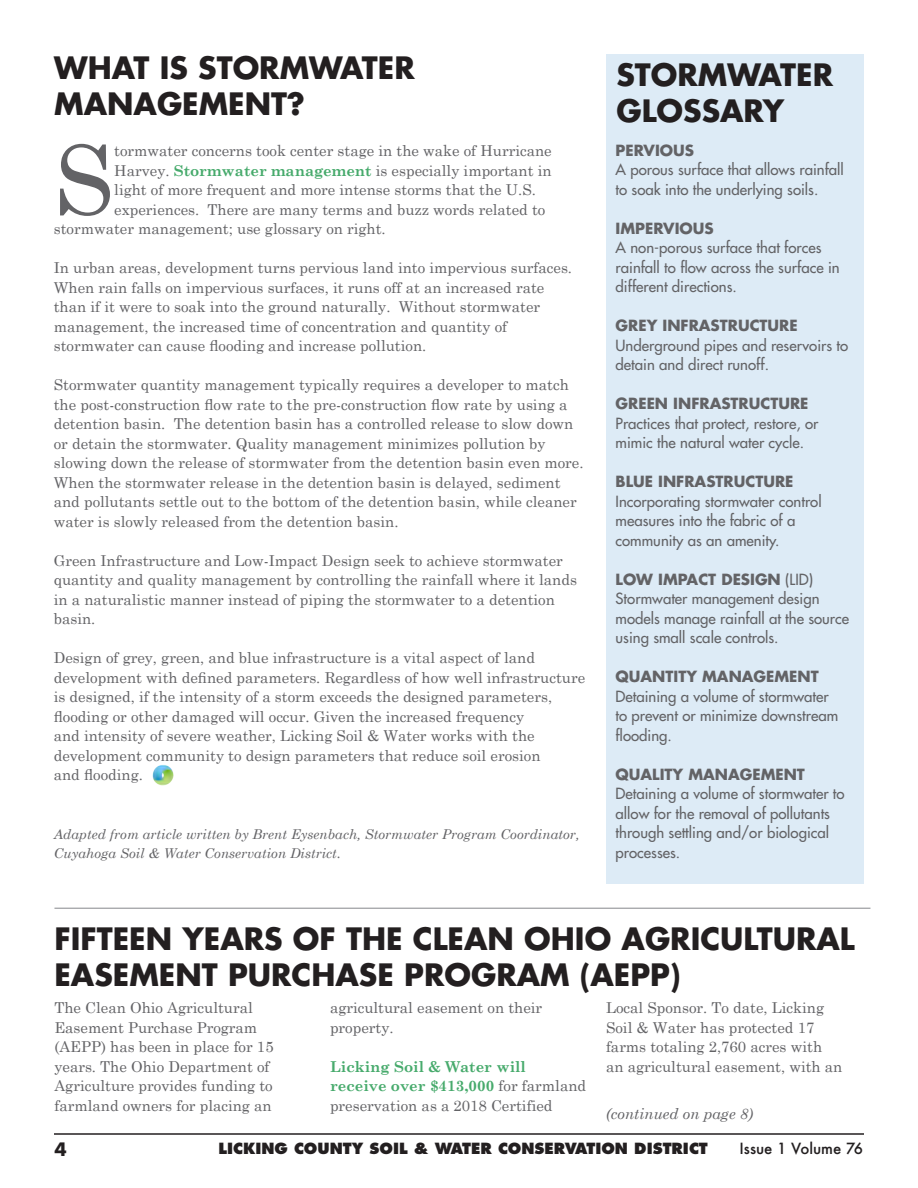
<style>
.page{position:relative;width:918px;height:1188px;background:#fff}
.page>*{position:absolute;margin:0;border:0;box-sizing:border-box;transform-origin:0 0}
.t1{font:96px "Century Schoolbook";color:#636366}
.t2{font:700 30px/36px "Futura Std";color:#231f20}
.t3{font:700 18px "Futura Std";color:#231f20}
.t4{font:15px/19.5px "Century Schoolbook";color:#636366}
.t5{font:500 15px/19.5px "Futura Std";color:#636366}
.t6{font:700 15px "Futura Std";color:#636366}
.t7{font:700 15px/19.5px "Century Schoolbook";color:#47aa6c}
.t8{font:800 15px "Futura Std";color:#231f20}
.t9{font:italic 15px "Century Schoolbook";color:#636366}
.t10{font:500 15px "Futura";color:#231f20}
.t11{font:italic 13.5px/19.5px "Century Schoolbook";color:#636366}
.s1{font-weight:700;color:#47aa6c}
.s2{font-weight:700}
.s3{font-weight:400;color:#636366}
</style>
<div class="page">
<hr style="left:54px;top:1133px;width:810px;height:2px;background:#231f20">
<div style="left:606px;top:54px;width:258px;height:830px;background:#ddebf6"></div>
<img style="left:153px;top:765px;width:21px;height:21px">
<hr style="left:54px;top:908px;width:816px;height:1px;background:#939598">
<h2 class="t2" style="left:54px;top:49px;width:362px">WHAT IS STORMWATER<br>MANAGEMENT?</h2>
<h1 class="t1" style="left:54px;top:120px;width:62px">S</h1>
<p class="t4" style="left:114px;top:141px;width:439px">tormwater concerns took center stage in the wake of Hurricane</p>
<p class="t4" style="left:114px;top:160px;width:439px">Harvey. <span class="s1">Stormwater management</span> is especially important in</p>
<p class="t4" style="left:114px;top:180px;width:423px">light of more frequent and more intense storms that the U.S.</p>
<p class="t4" style="left:114px;top:199px;width:433px">experiences. There are many terms and buzz words related to</p>
<p class="t4" style="left:54px;top:219px;width:333px">stormwater management; use glossary on right.</p>
<p class="t4" style="left:54px;top:258px;width:520px">In urban areas, development turns pervious land into impervious surfaces.<br>When rain falls on impervious surfaces, it runs off at an increased rate than if it were to soak into the ground naturally. Without stormwater management, the increased time of concentration and quantity of stormwater can cause flooding and increase pollution.</p>
<p class="t4" style="left:54px;top:375px;width:531px">Stormwater quantity management typically requires a developer to match the post-construction flow rate to the pre-construction flow rate by using a detention basin. The detention basin has a controlled release to slow down or detain the stormwater. Quality management minimizes pollution by slowing down the release of stormwater from the detention basin even more.<br>When the stormwater release in the detention basin is delayed, sediment and pollutants settle out to the bottom of the detention basin, while cleaner water is slowly released from the detention basin.</p>
<p class="t4" style="left:54px;top:550px;width:525px">Green Infrastructure and Low-Impact Design seek to achieve stormwater quantity and quality management by controlling the rainfall where it lands in a naturalistic manner instead of piping the stormwater to a detention basin.</p>
<p class="t4" style="left:54px;top:648px;width:533px">Design of grey, green, and blue infrastructure is a vital aspect of land development with defined parameters. Regardless of how well infrastructure is designed, if the intensity of a storm exceeds the designed parameters, flooding or other damaged will occur. Given the increased frequency<br>and intensity of severe weather, Licking Soil &amp; Water works with the development community to design parameters that reduce soil erosion<br>and flooding.</p>
<p class="t11" style="left:54px;top:824px;width:527px">Adapted from article written by Brent Eysenbach, Stormwater Program Coordinator,<br>Cuyahoga Soil &amp; Water Conservation District.</p>
<h2 class="t2" style="left:616px;top:57px;width:218px">STORMWATER<br>GLOSSARY</h2>
<p class="t6" style="left:616px;top:140px;width:80px">PERVIOUS</p>
<p class="t5" style="left:616px;top:160px;width:230px">A porous surface that allows rainfall to soak into the underlying soils.</p>
<p class="t6" style="left:616px;top:218px;width:100px">IMPERVIOUS</p>
<p class="t5" style="left:616px;top:238px;width:226px">A non-porous surface that forces rainfall to flow across the surface in different directions.</p>
<p class="t6" style="left:616px;top:316px;width:184px">GREY INFRASTRUCTURE</p>
<p class="t5" style="left:616px;top:336px;width:234px">Underground pipes and reservoirs to detain and direct runoff.</p>
<p class="t6" style="left:616px;top:394px;width:194px">GREEN INFRASTRUCTURE</p>
<p class="t5" style="left:616px;top:414px;width:204px">Practices that protect, restore, or mimic the natural water cycle.</p>
<p class="t6" style="left:616px;top:472px;width:179px">BLUE INFRASTRUCTURE</p>
<p class="t5" style="left:616px;top:492px;width:208px">Incorporating stormwater control measures into the fabric of a community as an amenity.</p>
<p class="t5" style="left:616px;top:570px;width:235px"><span class="s2">LOW IMPACT DESIGN</span> (LID)<br>Stormwater management design models manage rainfall at the source using small scale controls.</p>
<p class="t6" style="left:616px;top:667px;width:205px">QUANTITY MANAGEMENT</p>
<p class="t5" style="left:616px;top:687px;width:224px">Detaining a volume of stormwater to prevent or minimize downstream flooding.</p>
<p class="t6" style="left:616px;top:764px;width:191px">QUALITY MANAGEMENT</p>
<p class="t5" style="left:616px;top:784px;width:231px">Detaining a volume of stormwater to allow for the removal of pollutants through settling and/or biological processes.</p>
<h2 class="t2" style="left:54px;top:921px;width:802px">FIFTEEN YEARS OF THE CLEAN OHIO AGRICULTURAL<br>EASEMENT PURCHASE PROGRAM (AEPP)</h2>
<p class="t4" style="left:330px;top:998px;width:214px">agricultural easement on their property.</p>
<p class="t7" style="left:330px;top:1057px;width:258px">Licking Soil &amp; Water will receive over $413,000 <span class="s3">for farmland preservation as a 2018 Certified</span></p>
<p class="t4" style="left:54px;top:998px;width:221px">The Clean Ohio Agricultural<br>Easement Purchase Program (AEPP) has been in place for 15 years. The Ohio Department of<br>Agriculture provides funding to farmland owners for placing an</p>
<p class="t4" style="left:606px;top:998px;width:238px">Local Sponsor. To date, Licking<br>Soil &amp; Water has protected 17 farms totaling 2,760 acres with an agricultural easement, with an</p>
<p class="t9" style="left:606px;top:1104px;width:149px">(continued on page 8)</p>
<p class="t3" style="left:54px;top:1137px;width:14px">4</p>
<p class="t8" style="left:218px;top:1138px;width:491px">LICKING COUNTY SOIL &amp; WATER CONSERVATION DISTRICT</p>
<p class="t10" style="left:740px;top:1138px;width:125px">Issue 1 Volume 76</p>
</div>
